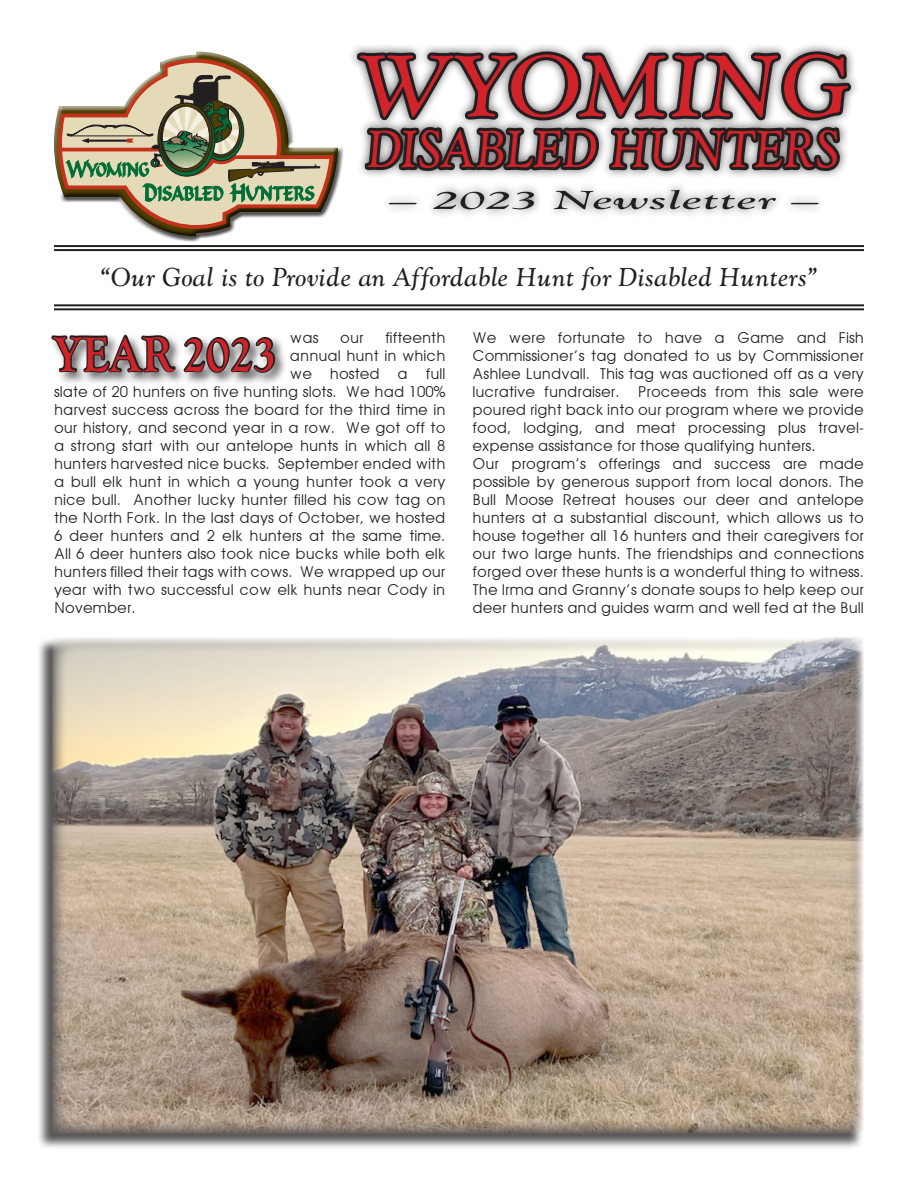
<style>
.page{position:relative;width:918px;height:1188px;background:#fff}
.page>*{position:absolute;margin:0;border:0;box-sizing:border-box;transform-origin:0 0}
.t1{font:90px "Goudy Catalogue Italic DTC";color:#d1232a;scale:1.1 1}
.t2{font:54px "Goudy Catalogue Italic DTC";color:#d1232a;scale:.9 1}
.t3{font:700 50.4px "Goudy Old Style T";letter-spacing:.025em;color:#d1232a;scale:.89 1}
.t4{font:27px "Goudy Catalogue Italic DTC";color:#231f20}
.t5{font:27px "Goudy Catalogue Italic DTC";color:#231f20;scale:2 1}
.t6{font:15px/18px "Avant Garde";color:#231f20;text-align:justify}
</style>
<div class="page">
<div style="left:49px;top:46px;width:293px;height:153px;background:#fff;opacity:.75"></div>
<div style="left:59px;top:80px;width:284px;height:162px;background:#231f20;opacity:.75"></div>
<hr style="left:54px;top:245px;width:810px;height:2px;background:#231f20">
<hr style="left:54px;top:249px;width:810px;height:2px;background:#231f20">
<hr style="left:54px;top:304px;width:810px;height:2px;background:#231f20">
<hr style="left:54px;top:308px;width:810px;height:2px;background:#231f20">
<div style="left:49px;top:333px;width:239px;height:53px;background:#231f20;opacity:.75"></div>
<svg style="left:50px;top:333px;width:227px;height:42px"></svg>
<div style="left:348px;top:42px;width:512px;height:177px;background:#231f20;opacity:.75"></div>
<svg style="left:354px;top:48px;width:500px;height:128px"></svg>
<div style="left:36px;top:637px;width:828px;height:513px;background:#231f20;opacity:.75"></div>
<img style="left:52px;top:637px;width:812px;height:497px">
<p class="t1" style="left:356px;top:36px;width:452px">WYOMING</p>
<p class="t2" style="left:367px;top:119px;width:527px">DISABLED HUNTERS</p>
<p class="t5" style="left:388px;top:185px;width:218px">— 2023 Newsletter —</p>
<p class="t4" style="left:101px;top:262px;width:718px">“Our Goal is to Provide an Affordable Hunt for Disabled Hunters”</p>
<p class="t6" style="left:290px;top:329px;width:30px">was</p>
<p class="t6" style="left:340px;top:329px;width:25px">our</p>
<p class="t6" style="left:386px;top:329px;width:61px">fifteenth</p>
<p class="t6" style="left:290px;top:347px;width:157px">annual hunt in which</p>
<p class="t6" style="left:290px;top:365px;width:157px">we hosted a full</p>
<p class="t6" style="left:54px;top:383px;width:393px">slate of 20 hunters on five hunting slots. We had 100%</p>
<p class="t6" style="left:54px;top:401px;width:393px">harvest success across the board for the third time in</p>
<p class="t6" style="left:54px;top:419px;width:393px">our history, and second year in a row. We got off to</p>
<p class="t6" style="left:54px;top:437px;width:393px">a strong start with our antelope hunts in which all 8</p>
<p class="t6" style="left:54px;top:455px;width:393px">hunters harvested nice bucks. September ended with</p>
<p class="t6" style="left:54px;top:473px;width:393px">a bull elk hunt in which a young hunter took a very</p>
<p class="t6" style="left:54px;top:491px;width:393px">nice bull. Another lucky hunter filled his cow tag on</p>
<p class="t6" style="left:54px;top:509px;width:393px">the North Fork. In the last days of October, we hosted</p>
<p class="t6" style="left:54px;top:527px;width:393px">6 deer hunters and 2 elk hunters at the same time.</p>
<p class="t6" style="left:54px;top:545px;width:393px">All 6 deer hunters also took nice bucks while both elk</p>
<p class="t6" style="left:54px;top:563px;width:393px">hunters filled their tags with cows. We wrapped up our</p>
<p class="t6" style="left:54px;top:581px;width:393px">year with two successful cow elk hunts near Cody in</p>
<p class="t6" style="left:54px;top:599px;width:83px">November.</p>
<p class="t3" style="left:54px;top:326px;width:251px">YEAR 2023</p>
<p class="t6" style="left:472px;top:329px;width:393px">We were fortunate to have a Game and Fish Commissioner’s tag donated to us by Commissioner Ashlee Lundvall. This tag was auctioned off as a very lucrative fundraiser. Proceeds from this sale were poured right back into our program where we provide food, lodging, and meat processing plus travel&shy;expense assistance for those qualifying hunters.</p>
<p class="t6" style="left:472px;top:455px;width:393px">Our program’s offerings and success are made possible by generous support from local donors. The Bull Moose Retreat houses our deer and antelope hunters at a substantial discount, which allows us to house together all 16 hunters and their caregivers for our two large hunts. The friendships and connections forged over these hunts is a wonderful thing to witness.<br>The Irma and Granny’s donate soups to help keep our deer hunters and guides warm and well fed at the Bull</p>
</div>
